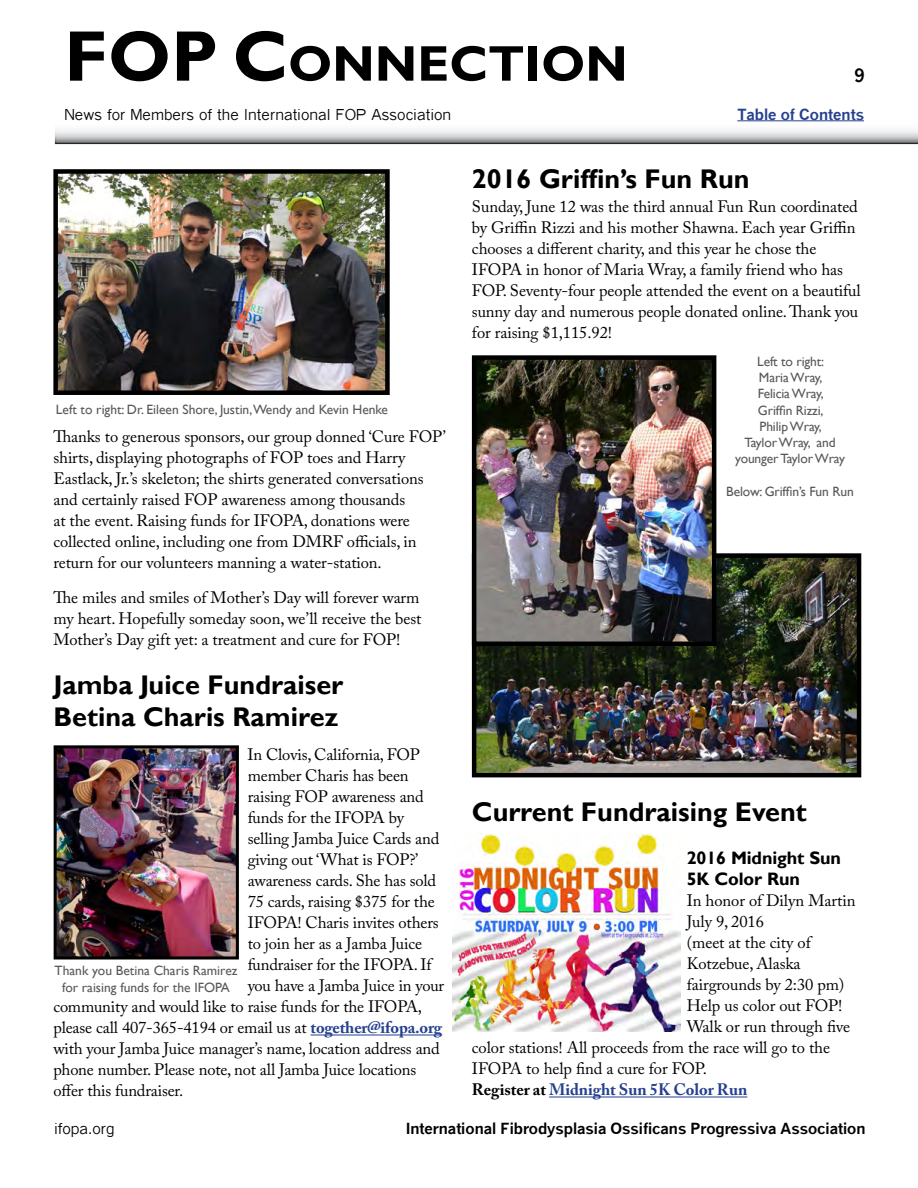
<style>
.page{position:relative;width:918px;height:1188px;background:#fff}
.page>*{position:absolute;margin:0;border:0;box-sizing:border-box;transform-origin:0 0}
.t1{font:700 50.4px "Gill Sans";color:#000}
.t2{font:700 27px/31.5px "Gill Sans";color:#000}
.t3{font:700 18px/21px "Gill Sans";letter-spacing:-.005em;color:#000}
.t4{font:700 18px "Quick Type II";color:#000}
.t5{font:16.5px/21px "Adobe Caslon Pro";letter-spacing:-.005em;color:#000}
.t6{font:700 16.5px "Adobe Caslon Pro";letter-spacing:-.005em;color:#25408f}
.t7{font:700 15px "Quick Type II";color:#000}
.t8{font:15px "Quick Type II";color:#000}
.t9{font:700 15px "Quick Type II";color:#25408f}
.t10{font:13.5px/16.2px "Gill Sans";letter-spacing:-.01em;color:#58595b;text-align:center}
.s1{font-size:72px}
.s2{font-weight:700;color:#25408f}
.s3{color:#000}
</style>
<div class="page">
<hr style="left:311px;top:1035px;width:131px;height:1px;background:#25408f">
<img style="left:58px;top:174px;width:327px;height:216px">
<div style="left:53px;top:169px;width:337px;height:226px;border:4px solid #000"></div>
<img style="left:58px;top:749px;width:177px;height:207px">
<div style="left:54px;top:745px;width:185px;height:215px;border:3px solid #000"></div>
<hr style="left:549px;top:1097px;width:198px;height:1px;background:#25408f">
<img style="left:477px;top:558px;width:379px;height:214px">
<div style="left:472px;top:553px;width:389px;height:224px;border:4px solid #000"></div>
<img style="left:477px;top:360px;width:234px;height:281px">
<div style="left:472px;top:355px;width:244px;height:291px;border:4px solid #000"></div>
<img style="left:452px;top:834px;width:229px;height:198px">
<svg style="left:55px;top:120px;width:863px;height:24px"></svg>
<hr style="left:737px;top:121px;width:127px;height:1px;background:#25408f">
<h1 class="t1" style="left:64px;top:33px;width:565px"><span class="s1">FOP C</span>ONNECTION</h1>
<p class="t8" style="left:64px;top:107px;width:388px">News for Members of the International FOP Association</p>
<p class="t4" style="left:855px;top:64px;width:12px">9</p>
<p class="t9" style="left:737px;top:106px;width:128px">Table of Contents</p>
<p class="t10" style="left:56px;top:402px;width:334px">Left to right: Dr. Eileen Shore, Justin,Wendy and Kevin Henke</p>
<p class="t5" style="left:53px;top:426px;width:394px">Thanks to generous sponsors, our group donned ‘Cure FOP’ shirts, displaying photographs of FOP toes and Harry Eastlack, Jr.’s skeleton; the shirts generated conversations and certainly raised FOP awareness among thousands<br>at the event. Raising funds for IFOPA, donations were collected online, including one from DMRF officials, in return for our volunteers manning a water-station.</p>
<p class="t5" style="left:53px;top:587px;width:370px;text-align:justify">The miles and smiles of Mother’s Day will forever warm my heart. Hopefully someday soon, we’ll receive the best Mother’s Day gift yet: a treatment and cure for FOP!</p>
<h2 class="t2" style="left:53px;top:670px;width:291px">Jamba Juice Fundraiser<br>Betina Charis Ramirez</h2>
<p class="t5" style="left:248px;top:744px;width:174px">In Clovis, California, FOP</p>
<p class="t5" style="left:248px;top:765px;width:162px">member Charis has been</p>
<p class="t5" style="left:248px;top:786px;width:178px">raising FOP awareness and</p>
<p class="t5" style="left:248px;top:807px;width:158px">funds for the IFOPA by</p>
<p class="t5" style="left:248px;top:828px;width:193px">selling Jamba Juice Cards and</p>
<p class="t5" style="left:248px;top:849px;width:172px">giving out ‘What is FOP?’</p>
<p class="t5" style="left:248px;top:870px;width:190px">awareness cards. She has sold</p>
<p class="t5" style="left:248px;top:891px;width:189px">75 cards, raising $375 for the</p>
<p class="t5" style="left:248px;top:912px;width:193px">IFOPA! Charis invites others</p>
<p class="t5" style="left:248px;top:933px;width:176px">to join her as a Jamba Juice</p>
<p class="t5" style="left:248px;top:954px;width:185px">fundraiser for the IFOPA. If</p>
<p class="t5" style="left:248px;top:975px;width:198px">you have a Jamba Juice in your</p>
<p class="t5" style="left:53px;top:996px;width:370px">community and would like to raise funds for the IFOPA,</p>
<p class="t5" style="left:53px;top:1017px;width:390px">please call 407-365-4194 or email us at <span class="s2">together@ifopa.org</span></p>
<p class="t5" style="left:53px;top:1038px;width:388px">with your Jamba Juice manager’s name, location address and</p>
<p class="t5" style="left:53px;top:1059px;width:364px">phone number. Please note, not all Jamba Juice locations</p>
<p class="t5" style="left:53px;top:1080px;width:131px">offer this fundraiser.</p>
<p class="t10" style="left:55px;top:963px;width:184px">Thank you Betina Charis Ramirez for raising funds for the IFOPA</p>
<h2 class="t2" style="left:472px;top:164px;width:279px">2016 Griffin’s Fun Run</h2>
<p class="t5" style="left:472px;top:196px;width:390px">Sunday, June 12 was the third annual Fun Run coordinated by Griffin Rizzi and his mother Shawna. Each year Griffin chooses a different charity, and this year he chose the IFOPA in honor of Maria Wray, a family friend who has FOP. Seventy-four people attended the event on a beautiful sunny day and numerous people donated online. Thank you for raising $1,115.92!</p>
<p class="t10" style="left:735px;top:354px;width:111px">Left to right:<br>Maria Wray,<br>Felicia Wray,<br>Griffin Rizzi,<br>Philip Wray,<br>Taylor Wray, and younger Taylor Wray</p>
<p class="t10" style="left:726px;top:483px;width:129px">Below: Griffin’s Fun Run</p>
<h2 class="t2" style="left:472px;top:797px;width:336px">Current Fundraising Event</h2>
<p class="t3" style="left:687px;top:848px;width:156px">2016 Midnight Sun<br>5K Color Run</p>
<p class="t5" style="left:687px;top:890px;width:170px">In honor of Dilyn Martin</p>
<p class="t5" style="left:687px;top:911px;width:79px">July 9, 2016</p>
<p class="t5" style="left:687px;top:932px;width:125px">(meet at the city of</p>
<p class="t5" style="left:687px;top:953px;width:115px">Kotzebue, Alaska</p>
<p class="t5" style="left:687px;top:974px;width:159px">fairgrounds by 2:30 pm)</p>
<p class="t5" style="left:687px;top:995px;width:157px">Help us color out FOP!</p>
<p class="t5" style="left:687px;top:1016px;width:165px">Walk or run through five</p>
<p class="t5" style="left:472px;top:1037px;width:360px">color stations! All proceeds from the race will go to the</p>
<p class="t5" style="left:472px;top:1058px;width:237px">IFOPA to help find a cure for FOP.</p>
<p class="t6" style="left:472px;top:1080px;width:277px"><span class="s3">Register at</span> Midnight Sun 5K Color Run</p>
<p class="t8" style="left:54px;top:1121px;width:62px">ifopa.org</p>
<p class="t7" style="left:406px;top:1119px;width:461px">International Fibrodysplasia Ossificans Progressiva Association</p>
</div>
